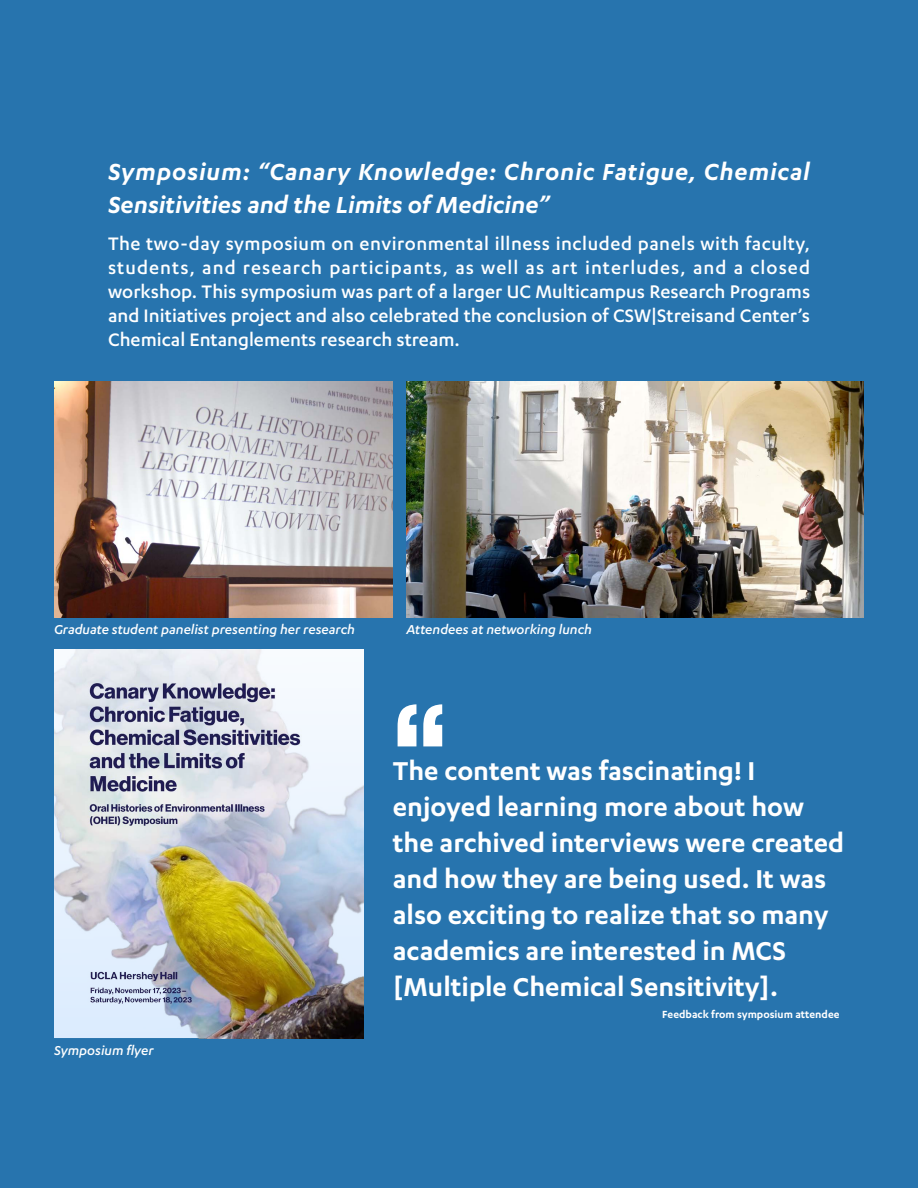
<style>
.page{position:relative;width:918px;height:1188px;background:#2774ae}
.page>*{position:absolute;margin:0;border:0;box-sizing:border-box;transform-origin:0 0}
.t1{font:900 condensed 112.5px "Helvetica Neue";color:#fff}
.t2{font:600 30px/36px "Karbon";color:#fff}
.t3{font:italic 600 27px/32.4px "Karbon";letter-spacing:.03em;color:#fff}
.t4{font:500 21px/24px "Karbon";color:#fff;text-align:justify}
.t5{font:italic 500 15px "Karbon";color:#fff}
.t6{font:600 12px "Karbon";color:#fff}
</style>
<div class="page">
<img style="left:54px;top:381px;width:339px;height:236px">
<img style="left:406px;top:381px;width:458px;height:236px">
<img style="left:54px;top:650px;width:310px;height:388px">
<p class="t3" style="left:108px;top:155px;width:704px">Symposium: “Canary Knowledge: Chronic Fatigue, Chemical<br>Sensitivities and the Limits of Medicine”</p>
<p class="t4" style="left:108px;top:231px;width:704px">The two-day symposium on environmental illness included panels with faculty, students, and research participants, as well as art interludes, and a closed workshop. This symposium was part of a larger UC Multicampus Research Programs and Initiatives project and also celebrated the conclusion of CSW|Streisand Center’s Chemical Entanglements research stream.</p>
<p class="t5" style="left:54px;top:621px;width:303px">Graduate student panelist presenting her research</p>
<p class="t5" style="left:406px;top:621px;width:187px">Attendees at networking lunch</p>
<h1 class="t1" style="left:393px;top:652px;width:56px">“</h1>
<p class="t2" style="left:393px;top:752px;width:453px">The content was fascinating! I enjoyed learning more about how the archived interviews were created and how they are being used. It was also exciting to realize that so many academics are interested in MCS [Multiple Chemical Sensitivity].</p>
<p class="t5" style="left:54px;top:1042px;width:101px">Symposium flyer</p>
<p class="t6" style="left:662px;top:1008px;width:179px">Feedback from symposium attendee</p>
</div>
